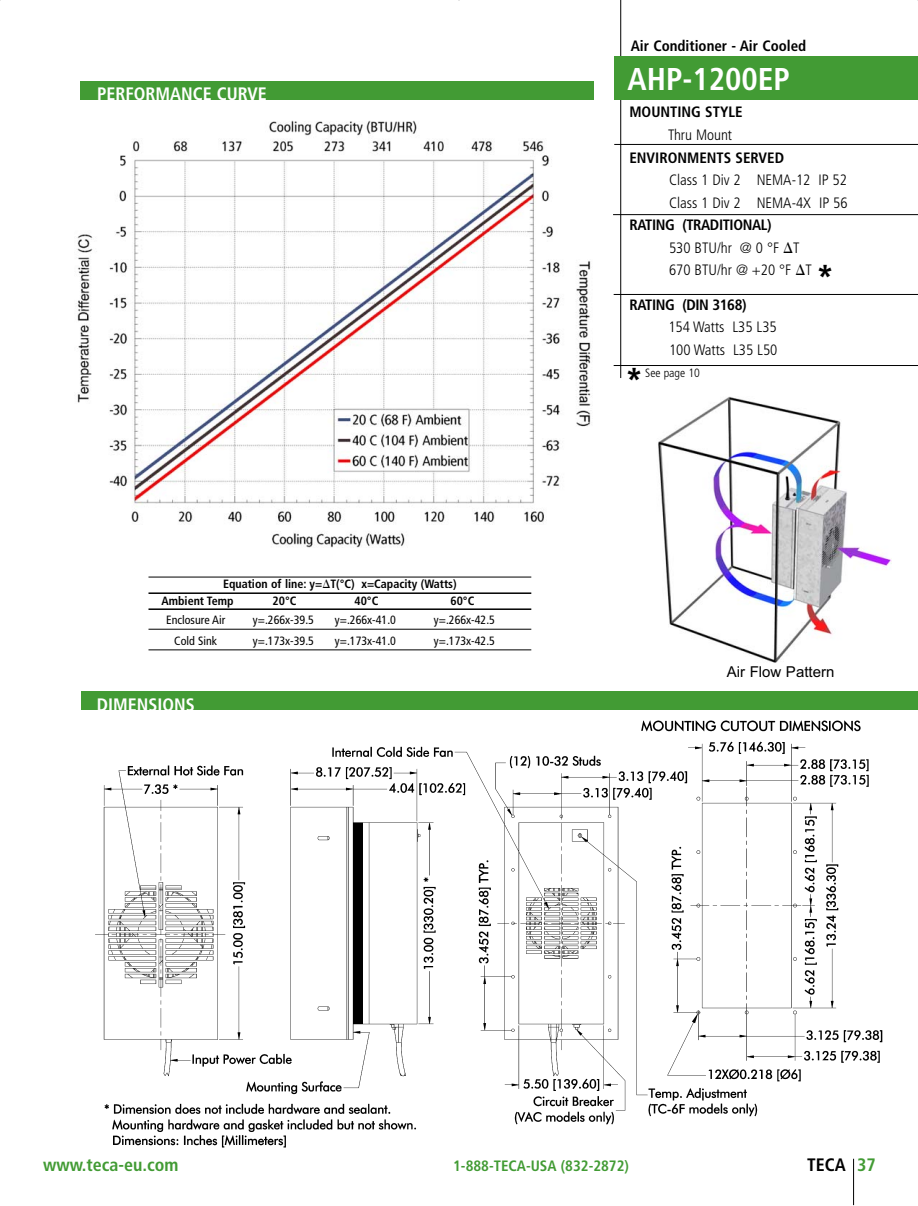
<style>
.page{position:relative;width:918px;height:1206px;background:#fff}
.page>*{position:absolute;margin:0;border:0;box-sizing:border-box;transform-origin:0 0}
.t1{font:700 condensed 36px "Frutiger";color:#000}
.t2{font:700 condensed 31.5px "Frutiger";color:#fff}
.t3{font:700 condensed 18px "Frutiger";color:#fff}
.t4{font:700 condensed 18px "Frutiger";color:#429b34}
.t5{font:700 condensed 18px "Frutiger";color:#000}
.t6{font:300 condensed 15px/22.5px "Frutiger";color:#000}
.t7{font:700 condensed 15px "Frutiger";color:#000}
.t8{font:700 condensed 15px "Frutiger";color:#429b34}
.t9{font:700 condensed 15px "Frutiger";letter-spacing:-.025em;color:#000}
.t10{font:15px "Arial";color:#000}
.t11{font:condensed 12px "Frutiger";color:#000}
.t12{font:700 condensed 12px/17.1px "Frutiger";color:#000}
.t13{font:300 condensed 12px "Frutiger";color:#000}
.s1{font-family:"Mathematical Pi One";font-weight:400;font-stretch:normal}
.s2{font-weight:700}
.s3{color:#429b34}
</style>
<div class="page">
<img style="left:95px;top:720px;width:788px;height:428px">
<img style="left:76px;top:120px;width:515px;height:428px">
<div style="left:81px;top:691px;width:837px;height:19px;background:#429b34"></div>
<hr style="left:853px;top:1158px;width:1px;height:46px;background:#000">
<div style="left:81px;top:81px;width:513px;height:19px;background:#429b34"></div>
<hr style="left:148px;top:576px;width:383px;height:1px;background:#000">
<hr style="left:148px;top:592px;width:383px;height:1px;background:#000">
<hr style="left:148px;top:608px;width:383px;height:1px;background:#000">
<hr style="left:148px;top:628px;width:383px;height:1px;background:#000">
<hr style="left:148px;top:649px;width:383px;height:1px;background:#000">
<img style="left:658px;top:396px;width:234px;height:267px">
<hr style="left:620px;top:0;width:1px;height:378px;background:#000">
<div style="left:614px;top:57px;width:304px;height:43px;background:#429b34"></div>
<hr style="left:614px;top:144px;width:304px;height:1px;background:#000">
<hr style="left:613px;top:214px;width:305px;height:1px;background:#000">
<hr style="left:614px;top:294px;width:304px;height:1px;background:#000">
<hr style="left:614px;top:365px;width:304px;height:1px;background:#000">
<p class="t3" style="left:97px;top:86px;width:171px">PERFORMANCE CURVE</p>
<p class="t12" style="left:162px;top:576px;width:297px;text-indent:62px">Equation of line: y=<span class="s1">-</span>T(°C) x=Capacity (Watts)<br>Ambient Temp</p>
<p class="t12" style="left:273px;top:593px;width:25px">20°C</p>
<p class="t12" style="left:355px;top:593px;width:25px">40°C</p>
<p class="t12" style="left:451px;top:593px;width:25px">60°C</p>
<p class="t11" style="left:166px;top:615px;width:61px">Enclosure Air</p>
<p class="t11" style="left:253px;top:615px;width:63px">y=.266x-39.5</p>
<p class="t11" style="left:335px;top:615px;width:63px">y=.266x-41.0</p>
<p class="t11" style="left:434px;top:615px;width:63px">y=.266x-42.5</p>
<p class="t11" style="left:174px;top:635px;width:44px">Cold Sink</p>
<p class="t11" style="left:253px;top:635px;width:63px">y=.173x-39.5</p>
<p class="t11" style="left:335px;top:635px;width:63px">y=.173x-41.0</p>
<p class="t11" style="left:434px;top:635px;width:63px">y=.173x-42.5</p>
<p class="t3" style="left:97px;top:697px;width:99px">DIMENSIONS</p>
<p class="t7" style="left:631px;top:40px;width:177px">Air Conditioner - Air Cooled</p>
<h2 class="t2" style="left:628px;top:67px;width:164px">AHP-1200EP</h2>
<p class="t7" style="left:629px;top:106px;width:115px">MOUNTING STYLE</p>
<p class="t6" style="left:668px;top:125px;width:65px">Thru Mount</p>
<p class="t7" style="left:629px;top:151px;width:156px">ENVIRONMENTS SERVED</p>
<p class="t6" style="left:669px;top:170px;width:180px">Class 1 Div 2 NEMA-12 IP 52<br>Class 1 Div 2 NEMA-4X IP 56</p>
<p class="t6" style="left:669px;top:215px;width:144px;text-indent:-40px"><span class="s2">RATING (TRADITIONAL)<br></span>530 BTU/hr @ 0 °F <span class="s1">-</span>T<br>670 BTU/hr @ +20 °F <span class="s1">-</span>T</p>
<p class="t9" style="left:629px;top:298px;width:119px">RATING (DIN 3168)</p>
<p class="t6" style="left:668px;top:317px;width:111px">154 Watts L35 L35<br>100 Watts L35 L50</p>
<p class="t13" style="left:645px;top:368px;width:56px">See page 10</p>
<h1 class="t1" style="left:816px;top:263px;width:20px">*</h1>
<h1 class="t1" style="left:625px;top:365px;width:20px">*</h1>
<p class="t10" style="left:727px;top:666px;width:109px">Air Flow Pattern</p>
<p class="t4" style="left:43px;top:1157px;width:137px">www.teca-eu.com</p>
<p class="t8" style="left:453px;top:1159px;width:177px">1-888-TECA-USA (832-2872)</p>
<p class="t5" style="left:807px;top:1157px;width:70px">TECA <span class="s3">37</span></p>
</div>
